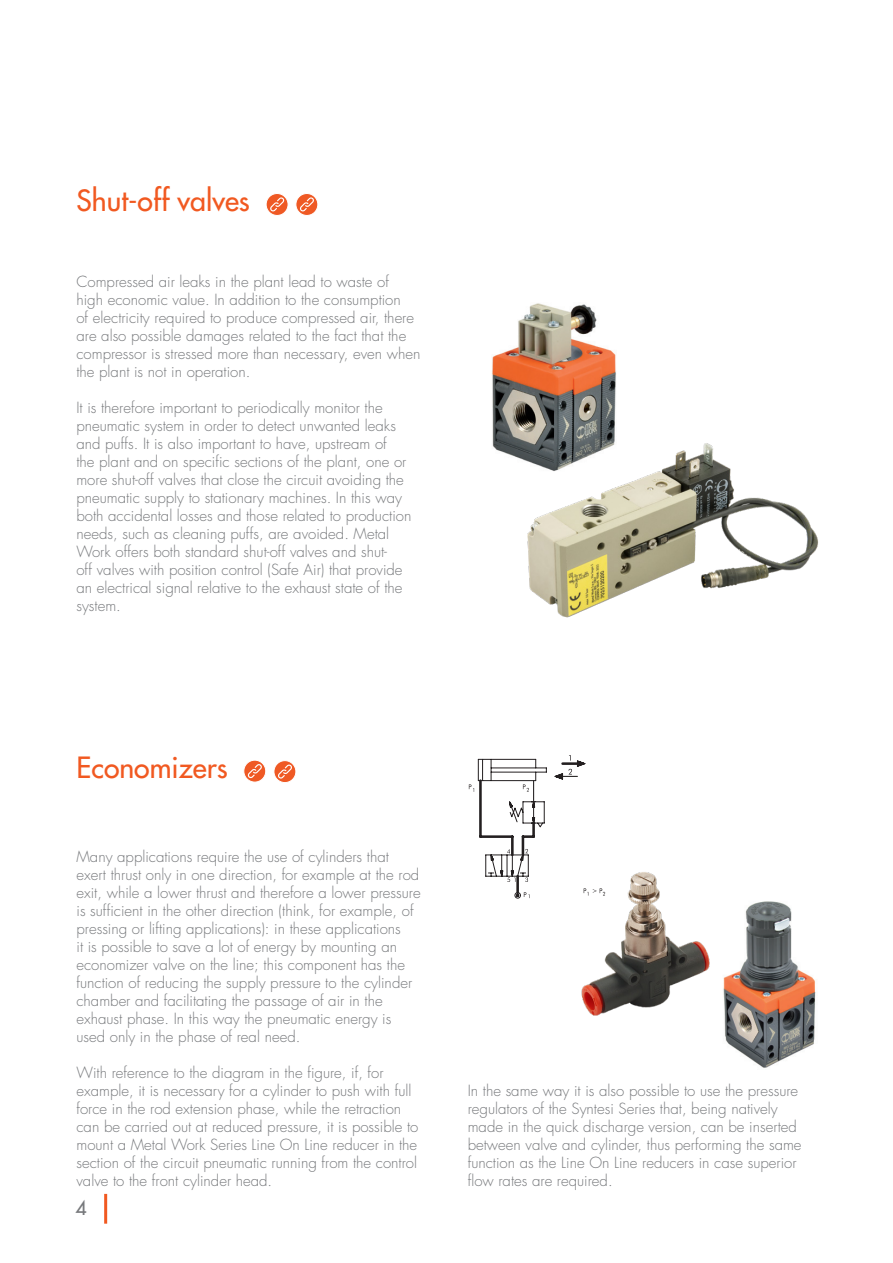
<style>
.page{position:relative;width:893px;height:1263px;background:#fff}
.page>*{position:absolute;margin:0;border:0;box-sizing:border-box;transform-origin:0 0}
.t1{font:500 28.5px "Futura Std";color:#f15921}
.t2{font:500 19.5px "Futura Std";color:#76787b}
.t3{font:300 15px/18px "Futura Std";color:#76787b}
</style>
<div class="page">
<hr style="left:104px;top:1194px;width:3px;height:30px;background:#f15921">
<img style="left:492px;top:303px;width:124px;height:123px">
<img style="left:492px;top:426px;width:327px;height:192px">
<svg style="left:469px;top:755px;width:117px;height:143px"></svg>
<svg style="left:244px;top:760px;width:22px;height:22px"></svg>
<div style="left:244px;top:760px;width:22px;height:22px;border:1px solid #fff;border-radius:50%"></div>
<svg style="left:248px;top:764px;width:14px;height:14px"></svg>
<svg style="left:266px;top:193px;width:22px;height:22px"></svg>
<div style="left:266px;top:193px;width:22px;height:23px;border:1px solid #fff;border-radius:50%"></div>
<svg style="left:270px;top:197px;width:14px;height:15px"></svg>
<svg style="left:296px;top:193px;width:22px;height:22px"></svg>
<div style="left:296px;top:193px;width:22px;height:23px;border:1px solid #fff;border-radius:50%"></div>
<svg style="left:300px;top:197px;width:14px;height:15px"></svg>
<img style="left:553px;top:848px;width:157px;height:168px">
<img style="left:723px;top:901px;width:93px;height:167px">
<svg style="left:274px;top:761px;width:22px;height:21px"></svg>
<div style="left:274px;top:760px;width:22px;height:23px;border:1px solid #fff;border-radius:50%"></div>
<svg style="left:278px;top:764px;width:14px;height:15px"></svg>
<h1 class="t1" style="left:77px;top:182px;width:175px">Shut-off valves</h1>
<p class="t3" style="left:76px;top:273px;width:346px">Compressed air leaks in the plant lead to waste of<br>high economic value. In addition to the consumption<br>of electricity required to produce compressed air, there are also possible damages related to the fact that the compressor is stressed more than necessary, even when the plant is not in operation.</p>
<p class="t3" style="left:76px;top:399px;width:336px">It is therefore important to periodically monitor the pneumatic system in order to detect unwanted leaks and puffs. It is also important to have, upstream of<br>the plant and on specific sections of the plant, one or more shut-off valves that close the circuit avoiding the pneumatic supply to stationary machines. In this way both accidental losses and those related to production needs, such as cleaning puffs, are avoided. Metal Work offers both standard shut-off valves and shut-<br>off valves with position control (Safe Air) that provide an electrical signal relative to the exhaust state of the system.</p>
<h1 class="t1" style="left:77px;top:750px;width:153px">Economizers</h1>
<p class="t3" style="left:76px;top:848px;width:346px">Many applications require the use of cylinders that exert thrust only in one direction, for example at the rod exit, while a lower thrust and therefore a lower pressure is sufficient in the other direction (think, for example, of pressing or lifting applications): in these applications<br>it is possible to save a lot of energy by mounting an economizer valve on the line; this component has the function of reducing the supply pressure to the cylinder chamber and facilitating the passage of air in the exhaust phase. In this way the pneumatic energy is used only in the phase of real need.</p>
<p class="t3" style="left:76px;top:1064px;width:343px">With reference to the diagram in the figure, if, for example, it is necessary for a cylinder to push with full force in the rod extension phase, while the retraction can be carried out at reduced pressure, it is possible to mount a Metal Work Series Line On Line reducer in the section of the circuit pneumatic running from the control valve to the front cylinder head.</p>
<h2 class="t2" style="left:75px;top:1196px;width:13px">4</h2>
<p class="t3" style="left:468px;top:1082px;width:335px">In the same way it is also possible to use the pressure regulators of the Syntesi Series that, being natively made in the quick discharge version, can be inserted between valve and cylinder, thus performing the same function as the Line On Line reducers in case superior flow rates are required.</p>
</div>
